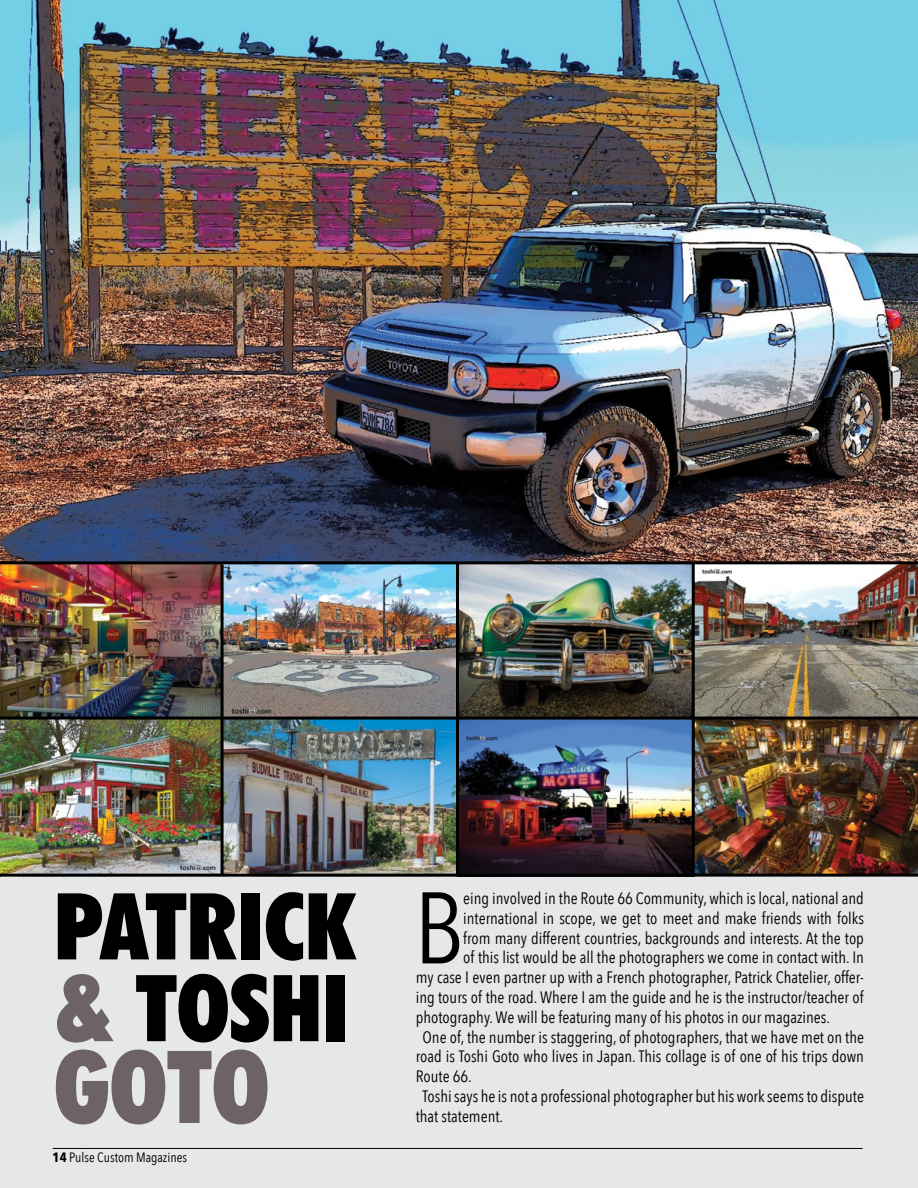
<style>
.page{position:relative;width:918px;height:1188px;background:#e6e7e8}
.page>*{position:absolute;margin:0;border:0;box-sizing:border-box;transform-origin:0 0}
.t1{font:900 condensed 101.1px "Futura BT";color:#6d6366}
.t2{font:100.35px "Avenir Next Condensed";color:#000}
.t3{font:900 condensed 92.7px/81.8px "Futura BT";color:#000}
.t4{font:16.5px "Avenir Next Condensed";color:#000}
.t5{font:13.5px "Avenir Next Condensed";color:#000}
.s1{color:#6d6366}
.s2{font-weight:700}
</style>
<div class="page">
<img style="left:0;top:0;width:918px;height:717px">
<img style="left:0;top:720px;width:692px;height:154px">
<img style="left:695px;top:720px;width:223px;height:154px">
<hr style="left:0;top:561px;width:918px;height:3px;background:#000">
<hr style="left:0;top:717px;width:918px;height:3px;background:#000">
<hr style="left:0;top:874px;width:918px;height:3px;background:#000">
<hr style="left:221px;top:564px;width:3px;height:311px;background:#000">
<hr style="left:456px;top:562px;width:3px;height:313px;background:#000">
<hr style="left:692px;top:564px;width:3px;height:313px;background:#000">
<hr style="left:53px;top:1148px;width:810px;height:1px;background:#000">
<h3 class="t3" style="left:54px;top:885px;width:303px">PATRICK <span class="s1">&amp;</span> TOSHI</h3>
<h1 class="t1" style="left:54px;top:1026px;width:217px">GOTO</h1>
<p class="t5" style="left:53px;top:1146px;width:136px"><span class="s2">14</span> Pulse Custom Magazines</p>
<h2 class="t2" style="left:414px;top:842px;width:50px">B</h2>
<p class="t4" style="left:463px;top:884px;width:402px">eing involved in the Route 66 Community, which is local, national and</p>
<p class="t4" style="left:463px;top:904px;width:402px">international in scope, we get to meet and make friends with folks</p>
<p class="t4" style="left:463px;top:924px;width:402px">from many different countries, backgrounds and interests. At the top</p>
<p class="t4" style="left:463px;top:944px;width:402px">of this list would be all the photographers we come in contact with. In</p>
<p class="t4" style="left:416px;top:963px;width:450px">my case I even partner up with a French photographer, Patrick Chatelier, offer-</p>
<p class="t4" style="left:416px;top:983px;width:449px">ing tours of the road. Where I am the guide and he is the instructor/teacher of</p>
<p class="t4" style="left:416px;top:1003px;width:416px">photography. We will be featuring many of his photos in our magazines.</p>
<p class="t4" style="left:423px;top:1023px;width:443px">One of, the number is staggering, of photographers, that we have met on the</p>
<p class="t4" style="left:416px;top:1043px;width:450px">road is Toshi Goto who lives in Japan. This collage is of one of his trips down</p>
<p class="t4" style="left:416px;top:1062px;width:58px">Route 66.</p>
<p class="t4" style="left:423px;top:1082px;width:443px">Toshi says he is not a professional photographer but his work seems to dispute</p>
<p class="t4" style="left:416px;top:1102px;width:89px">that statement.</p>
</div>
